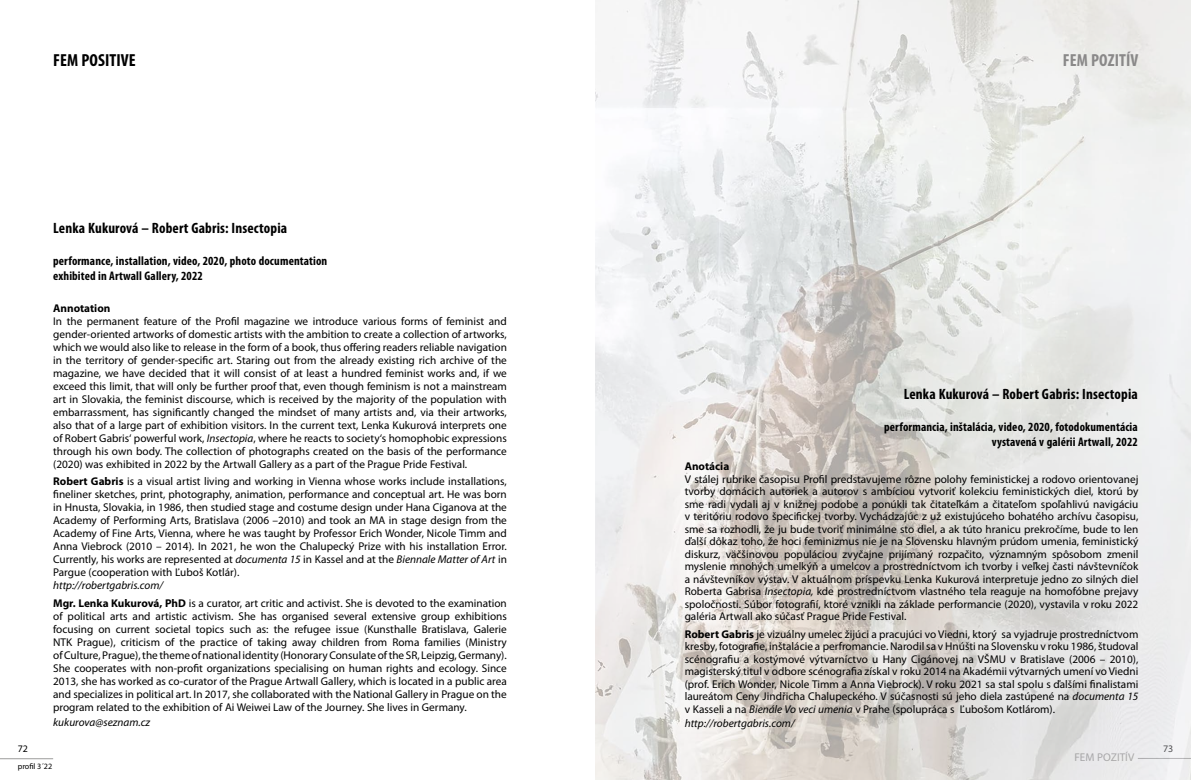
<style>
.page{position:relative;width:1191px;height:780px;background:#fff}
.page>*{position:absolute;margin:0;border:0;box-sizing:border-box;transform-origin:0 0}
.t1{font:700 condensed 17.5px "Myriad Pro";letter-spacing:.005em;color:#000}
.t2{font:700 condensed 17.5px "Myriad Pro";letter-spacing:.005em;color:#8a8989}
.t3{font:700 condensed 15px "Myriad Pro";letter-spacing:.01em;color:#000}
.t4{font:700 condensed 12.5px/15px "Myriad Pro";letter-spacing:.01em;color:#000}
.t5{font:11.25px/13px "Myriad Pro";color:#000;text-align:justify}
.t6{font:italic 11.25px "Myriad Pro";color:#000}
.t7{font:700 11.25px "Myriad Pro";color:#000}
.t8{font:11.25px "Myriad Pro";color:#979696}
.t9{font:10px "Myriad Pro";color:#000}
.t10{font:8.12px "Myriad Pro";color:#000}
.s1{font-style:italic}
.s2{font-weight:700}
</style>
<div class="page">
<hr style="left:0;top:758px;width:53px;height:1px;background:#9d9d9c">
<img style="left:595px;top:0;width:596px;height:780px">
<h1 class="t1" style="left:53px;top:51px;width:84px">FEM POSITIVE</h1>
<h1 class="t2" style="left:1063px;top:51px;width:77px">FEM POZITÍV</h1>
<h2 class="t3" style="left:53px;top:220px;width:236px">Lenka Kukurová – Robert Gabris: Insectopia</h2>
<p class="t4" style="left:53px;top:253px;width:276px">performance, installation, video, 2020, photo documentation exhibited in Artwall Gallery, 2022</p>
<p class="t7" style="left:53px;top:301px;width:59px">Annotation</p>
<p class="t5" style="left:53px;top:314px;width:455px">In the permanent feature of the Profil magazine we introduce various forms of feminist and gender-oriented artworks of domestic artists with the ambition to create a collection of artworks, which we would also like to release in the form of a book, thus offering readers reliable navigation in the territory of gender-specific art. Staring out from the already existing rich archive of the magazine, we have decided that it will consist of at least a hundred feminist works and, if we exceed this limit, that will only be further proof that, even though feminism is not a mainstream art in Slovakia, the feminist discourse, which is received by the majority of the population with embarrassment, has significantly changed the mindset of many artists and, via their artworks, also that of a large part of exhibition visitors. In the current text, Lenka Kukurová interprets one of Robert Gabris‘ powerful work, <span class="s1">Insectopia</span>, where he reacts to society‘s homophobic expressions through his own body. The collection of photographs created on the basis of the performance (2020) was exhibited in 2022 by the Artwall Gallery as a part of the Prague Pride Festival.</p>
<p class="t5" style="left:53px;top:475px;width:455px"><span class="s2">Robert Gabris</span> is a visual artist living and working in Vienna whose works include installations, fineliner sketches, print, photography, animation, performance and conceptual art. He was born in Hnusta, Slovakia, in 1986, then studied stage and costume design under Hana Ciganova at the Academy of Performing Arts, Bratislava (2006 –2010) and took an MA in stage design from the Academy of Fine Arts, Vienna, where he was taught by Professor Erich Wonder, Nicole Timm and Anna Viebrock (2010 – 2014). In 2021, he won the Chalupecký Prize with his installation Error.<br>Currently, his works are represented at <span class="s1">documenta 15</span> in Kassel and at the <span class="s1">Biennale Matter of Art</span> in Pargue (cooperation with Ľuboš Kotlár).</p>
<p class="t5" style="left:53px;top:577px;width:455px;line-height:17.5px"><span class="s1">http://robertgabris.com/<br></span><span class="s2">Mgr. Lenka Kukurová, PhD</span> is a curator, art critic and activist. She is devoted to the examination</p>
<p class="t5" style="left:53px;top:609px;width:455px">of political arts and artistic activism. She has organised several extensive group exhibitions focusing on current societal topics such as: the refugee issue (Kunsthalle Bratislava, Galerie NTK Prague), criticism of the practice of taking away children from Roma families (Ministry of Culture, Prague), the theme of national identity (Honorary Consulate of the SR, Leipzig, Germany).<br>She cooperates with non-profit organizations specialising on human rights and ecology. Since 2013, she has worked as co-curator of the Prague Artwall Gallery, which is located in a public area and specializes in political art. In 2017, she collaborated with the National Gallery in Prague on the program related to the exhibition of Ai Weiwei Law of the Journey. She lives in Germany.</p>
<p class="t6" style="left:53px;top:716px;width:99px">kukurova@seznam.cz</p>
<h2 class="t3" style="left:903px;top:386px;width:236px">Lenka Kukurová – Robert Gabris: Insectopia</h2>
<p class="t4" style="left:884px;top:420px;width:255px;text-align:right">performancia, inštalácia, video, 2020, fotodokumentácia vystavená v galérii Artwall, 2022</p>
<p class="t7" style="left:684px;top:460px;width:46px">Anotácia</p>
<p class="t5" style="left:684px;top:473px;width:455px;line-height:12.5px">V stálej rubrike časopisu Profil predstavujeme rôzne polohy feministickej a rodovo orientovanej tvorby domácich autoriek a autorov s ambíciou vytvoriť kolekciu feministických diel, ktorú by sme radi vydali aj v knižnej podobe a ponúkli tak čitateľkám a čitateľom spoľahlivú navigáciu v teritóriu rodovo špecifickej tvorby. Vychádzajúc z už existujúceho bohatého archívu časopisu, sme sa rozhodli, že ju bude tvoriť minimálne sto diel, a ak túto hranicu prekročíme, bude to len ďalší dôkaz toho, že hoci feminizmus nie je na Slovensku hlavným prúdom umenia, feministický diskurz, väčšinovou populáciou zvyčajne prijímaný rozpačito, významným spôsobom zmenil myslenie mnohých umelkýň a umelcov a prostredníctvom ich tvorby i veľkej časti návštevníčok a návštevníkov výstav. V aktuálnom príspevku Lenka Kukurová interpretuje jedno zo silných diel Roberta Gabrisa <span class="s1">Insectopia,</span> kde prostredníctvom vlastného tela reaguje na homofóbne prejavy spoločnosti. Súbor fotografií, ktoré vznikli na základe performancie (2020), vystavila v roku 2022 galéria Artwall ako súčasť Prague Pride Festival.</p>
<p class="t5" style="left:684px;top:628px;width:455px;line-height:12.5px"><span class="s2">Robert Gabris</span> je vizuálny umelec žijúci a pracujúci vo Viedni, ktorý sa vyjadruje prostredníctvom kresby, fotografie, inštalácie a perfromancie. Narodil sa v Hnúšti na Slovensku v roku 1986, študoval scénografiu a kostýmové výtvarníctvo u Hany Cigánovej na VŠMU v Bratislave (2006 – 2010), magisterský titul v odbore scénografia získal v roku 2014 na Akadémii výtvarných umení vo Viedni (prof. Erich Wonder, Nicole Timm a Anna Viebrock). V roku 2021 sa stal spolu s ďalšími finalistami laureátom Ceny Jindřicha Chalupeckého. V súčasnosti sú jeho diela zastúpené na <span class="s1">documenta 15 </span>v Kasseli a na <span class="s1">Bienále Vo veci umenia</span> v Prahe (spolupráca s Ľubošom Kotlárom).</p>
<p class="t6" style="left:684px;top:716px;width:111px">http://robertgabris.com/</p>
<p class="t9" style="left:18px;top:742px;width:12px">72</p>
<p class="t9" style="left:1163px;top:742px;width:12px">73</p>
<p class="t10" style="left:18px;top:761px;width:36px">profil 3´22</p>
<p class="t8" style="left:1074px;top:750px;width:61px">FEM POZITÍV</p>
</div>
